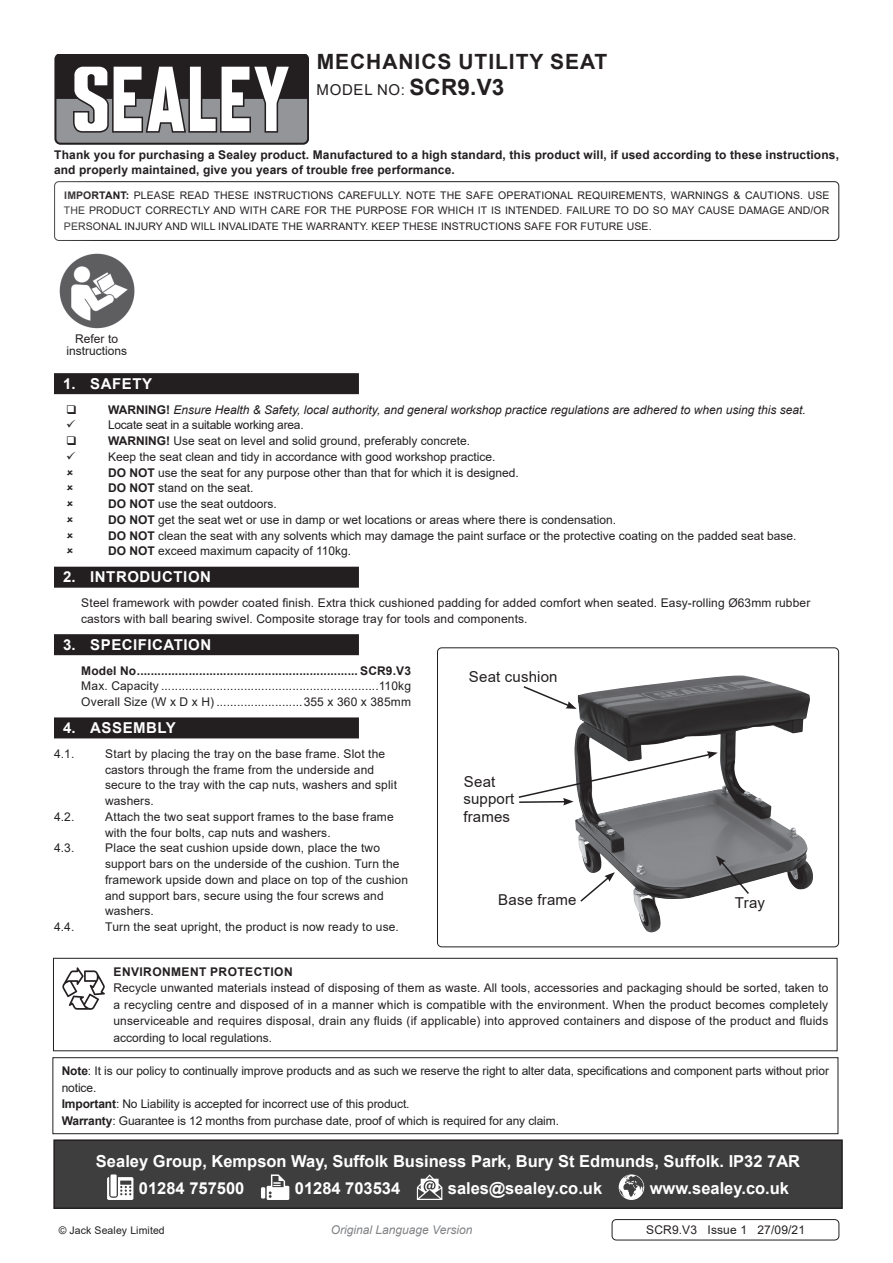
<style>
.page{position:relative;width:893px;height:1263px;background:#fff}
.page>*{position:absolute;margin:0;border:0;box-sizing:border-box;transform-origin:0 0}
.Product_Description{font:700 21px "Arial";letter-spacing:.045em;color:#231f20}
.Footer_Contact_Infor{font:700 16.5px "Arial";color:#fff}
.Instructions_Model_N{font:15px/16.5px "Arial";letter-spacing:.01em;color:#231f20}
.t1{font:700 15px "Arial";letter-spacing:.035em;color:#fff}
.Enviroment_Protectio{font:12px/15.8px "Arial";color:#231f20}
.Important_Notificati{font:12px/16.5px "Arial";letter-spacing:-.01em;color:#231f20}
.Body__Tabbed_18pt{font:12px/15.8px "Arial";letter-spacing:.01em;color:#231f20}
.Body{font:700 12px/15.8px "Arial";letter-spacing:.01em;color:#231f20}
.Specifications__Tabb{font:12px "Arial";letter-spacing:.01em;color:#231f20}
.t2{font:italic 12px "Arial";color:#231f20}
.Specifications__Tabb-2{font:700 12px "Arial";letter-spacing:.01em;color:#231f20}
.Enviroment_Protectio-2{font:12px "Arial";letter-spacing:-.02em;color:#231f20}
.t3{font:italic 12px "Arial";color:#808285}
.Enviroment_Protectio-3{font:700 12px "Arial";letter-spacing:.035em;color:#231f20}
.Body__Footer{font:12px "Arial";letter-spacing:.01em;color:#231f20}
.Body__Justified__7pt{font:10.5px/15.8px "Arial";letter-spacing:.01em;color:#231f20;text-align:justify}
.s1{font-weight:700;font-size:22.5px}
.s2{font-weight:700}
.s3{font-weight:700;font-style:normal}
</style>
<div class="page">
<svg style="left:54px;top:54px;width:255px;height:90px"></svg>
<div style="left:54px;top:181px;width:785px;height:60px;border:1px solid #231f20;border-radius:4px"></div>
<div style="left:54px;top:373px;width:305px;height:21px;background:#231f20"></div>
<div style="left:54px;top:567px;width:305px;height:21px;background:#231f20"></div>
<div style="left:54px;top:634px;width:305px;height:21px;background:#231f20"></div>
<div style="left:54px;top:717px;width:305px;height:21px;background:#231f20"></div>
<img style="left:59px;top:253px;width:76px;height:76px">
<div style="left:54px;top:1140px;width:788px;height:68px;background:#3e3e3f"></div>
<svg style="left:107px;top:1177px;width:26px;height:23px"></svg>
<div style="left:110px;top:1174px;width:7px;height:22px;background:#fff"></div>
<hr style="left:261px;top:1187px;width:4px;height:11px;background:#fff">
<svg style="left:267px;top:1174px;width:22px;height:26px"></svg>
<svg style="left:417px;top:1174px;width:25px;height:26px"></svg>
<svg style="left:619px;top:1174px;width:25px;height:26px"></svg>
<div style="left:53px;top:1139px;width:790px;height:70px;border:2px solid #231f20"></div>
<div style="left:53px;top:958px;width:784px;height:93px;border:1px solid #231f20"></div>
<svg style="left:62px;top:967px;width:43px;height:43px"></svg>
<div style="left:52px;top:1057px;width:786px;height:77px;border:1px solid #231f20"></div>
<div style="left:612px;top:1219px;width:227px;height:21px;border:1px solid #231f20;border-radius:4px"></div>
<img style="left:574px;top:676px;width:239px;height:257px">
<div style="left:437px;top:647px;width:402px;height:300px;border:1px solid #231f20;border-radius:4px"></div>
<svg style="left:523px;top:685px;width:54px;height:24px"></svg>
<svg style="left:579px;top:872px;width:36px;height:31px"></svg>
<svg style="left:716px;top:856px;width:34px;height:39px"></svg>
<svg style="left:518px;top:751px;width:200px;height:54px"></svg>
<p class="Product_Description" style="left:317px;top:47px;width:292px">MECHANICS UTILITY SEAT</p>
<p class="Instructions_Model_N" style="left:317px;top:81px;width:189px">MODEL NO: <span class="s1">SCR9.V3</span></p>
<p class="Body" style="left:54px;top:147px;width:786px">Thank you for purchasing a Sealey product. Manufactured to a high standard, this product will, if used according to these instructions, and properly maintained, give you years of trouble free performance.</p>
<p class="Body__Justified__7pt" style="left:64px;top:187px;width:767px"><span class="s2">IMPORTANT:</span> PLEASE READ THESE INSTRUCTIONS CAREFULLY. NOTE THE SAFE OPERATIONAL REQUIREMENTS, WARNINGS &amp; CAUTIONS. USE THE PRODUCT CORRECTLY AND WITH CARE FOR THE PURPOSE FOR WHICH IT IS INTENDED. FAILURE TO DO SO MAY CAUSE DAMAGE AND/OR PERSONAL INJURY AND WILL INVALIDATE THE WARRANTY. KEEP THESE INSTRUCTIONS SAFE FOR FUTURE USE.</p>
<p class="Enviroment_Protectio" style="left:66px;top:332px;width:62px;line-height:12px;text-align:center">Refer to instructions</p>
<p class="t1" style="left:63px;top:373px;width:90px">1. SAFETY</p>
<p class="t2" style="left:108px;top:402px;width:699px"><span class="s3">WARNING!</span> Ensure Health &amp; Safety, local authority, and general workshop practice regulations are adhered to when using this seat.</p>
<p class="Enviroment_Protectio-2" style="left:108px;top:417px;width:197px">Locate seat in a suitable working area.</p>
<p class="Enviroment_Protectio" style="left:108px;top:433px;width:364px"><span class="s2">WARNING!</span> Use seat on level and solid ground, preferably concrete.</p>
<p class="Enviroment_Protectio" style="left:108px;top:449px;width:389px">Keep the seat clean and tidy in accordance with good workshop practice.</p>
<p class="Enviroment_Protectio" style="left:108px;top:464px;width:412px"><span class="s2">DO NOT</span> use the seat for any purpose other than that for which it is designed.</p>
<p class="Enviroment_Protectio" style="left:108px;top:480px;width:147px"><span class="s2">DO NOT</span> stand on the seat.</p>
<p class="Enviroment_Protectio" style="left:108px;top:496px;width:170px"><span class="s2">DO NOT</span> use the seat outdoors.</p>
<p class="Enviroment_Protectio" style="left:108px;top:512px;width:510px"><span class="s2">DO NOT</span> get the seat wet or use in damp or wet locations or areas where there is condensation.</p>
<p class="Enviroment_Protectio" style="left:108px;top:527px;width:690px"><span class="s2">DO NOT</span> clean the seat with any solvents which may damage the paint surface or the protective coating on the padded seat base.</p>
<p class="Enviroment_Protectio" style="left:108px;top:543px;width:245px"><span class="s2">DO NOT</span> exceed maximum capacity of 110kg.</p>
<p class="t1" style="left:63px;top:567px;width:149px">2. INTRODUCTION</p>
<p class="Body__Tabbed_18pt" style="left:81px;top:595px;width:731px">Steel framework with powder coated finish. Extra thick cushioned padding for added comfort when seated. Easy-rolling Ø63mm rubber castors with ball bearing swivel. Composite storage tray for tools and components.</p>
<p class="t1" style="left:63px;top:634px;width:150px">3. SPECIFICATION</p>
<p class="Specifications__Tabb-2" style="left:81px;top:662px;width:331px">Model No................................................................ SCR9.V3</p>
<p class="Specifications__Tabb" style="left:81px;top:678px;width:331px">Max. Capacity ...............................................................110kg</p>
<p class="Specifications__Tabb" style="left:81px;top:694px;width:331px">Overall Size (W x D x H) .........................355 x 360 x 385mm</p>
<p class="t1" style="left:63px;top:717px;width:114px">4. ASSEMBLY</p>
<p class="Enviroment_Protectio" style="left:54px;top:746px;width:22px">4.1.</p>
<p class="Enviroment_Protectio" style="left:105px;top:746px;width:293px">Start by placing the tray on the base frame. Slot the castors through the frame from the underside and secure to the tray with the cap nuts, washers and split washers.</p>
<p class="Enviroment_Protectio" style="left:54px;top:809px;width:22px">4.2.</p>
<p class="Enviroment_Protectio" style="left:105px;top:809px;width:290px">Attach the two seat support frames to the base frame with the four bolts, cap nuts and washers.</p>
<p class="Enviroment_Protectio" style="left:54px;top:840px;width:22px">4.3.</p>
<p class="Enviroment_Protectio" style="left:105px;top:840px;width:305px">Place the seat cushion upside down, place the two support bars on the underside of the cushion. Turn the framework upside down and place on top of the cushion and support bars, secure using the four screws and washers.</p>
<p class="Enviroment_Protectio" style="left:54px;top:919px;width:22px">4.4.</p>
<p class="Enviroment_Protectio" style="left:105px;top:919px;width:295px">Turn the seat upright, the product is now ready to use.</p>
<p class="Instructions_Model_N" style="left:469px;top:668px;width:90px">Seat cushion</p>
<p class="Instructions_Model_N" style="left:463px;top:773px;width:52px">Seat support</p>
<p class="Instructions_Model_N" style="left:463px;top:808px;width:48px">frames</p>
<p class="Instructions_Model_N" style="left:498px;top:891px;width:80px">Base frame</p>
<p class="Instructions_Model_N" style="left:735px;top:894px;width:32px">Tray</p>
<p class="Enviroment_Protectio-3" style="left:114px;top:963px;width:181px">ENVIRONMENT PROTECTION</p>
<p class="Enviroment_Protectio" style="left:113px;top:980px;width:717px;line-height:16.5px;text-align:justify">Recycle unwanted materials instead of disposing of them as waste. All tools, accessories and packaging should be sorted, taken to a recycling centre and disposed of in a manner which is compatible with the environment. When the product becomes completely unserviceable and requires disposal, drain any fluids (if applicable) into approved containers and dispose of the product and fluids according to local regulations.</p>
<p class="Important_Notificati" style="left:62px;top:1063px;width:769px"><span class="s2">Note</span>: It is our policy to continually improve products and as such we reserve the right to alter data, specifications and component parts without prior notice.</p>
<p class="Important_Notificati" style="left:62px;top:1096px;width:349px"><span class="s2">Important</span>: No Liability is accepted for incorrect use of this product.</p>
<p class="Important_Notificati" style="left:62px;top:1112px;width:499px"><span class="s2">Warranty</span>: Guarantee is 12 months from purchase date, proof of which is required for any claim.</p>
<p class="Footer_Contact_Infor" style="left:96px;top:1149px;width:706px">Sealey Group, Kempson Way, Suffolk Business Park, Bury St Edmunds, Suffolk. IP32 7AR</p>
<p class="Footer_Contact_Infor" style="left:139px;top:1176px;width:107px">01284 757500</p>
<p class="Footer_Contact_Infor" style="left:295px;top:1176px;width:107px">01284 703534</p>
<p class="Footer_Contact_Infor" style="left:448px;top:1176px;width:156px">sales@sealey.co.uk</p>
<p class="Footer_Contact_Infor" style="left:650px;top:1176px;width:141px">www.sealey.co.uk</p>
<p class="Body__Justified__7pt" style="left:59px;top:1222px;width:108px">© Jack Sealey Limited</p>
<p class="t3" style="left:331px;top:1222px;width:143px">Original Language Version</p>
<p class="Body__Footer" style="left:646px;top:1222px;width:160px">SCR9.V3 Issue 1 27/09/21</p>
</div>
